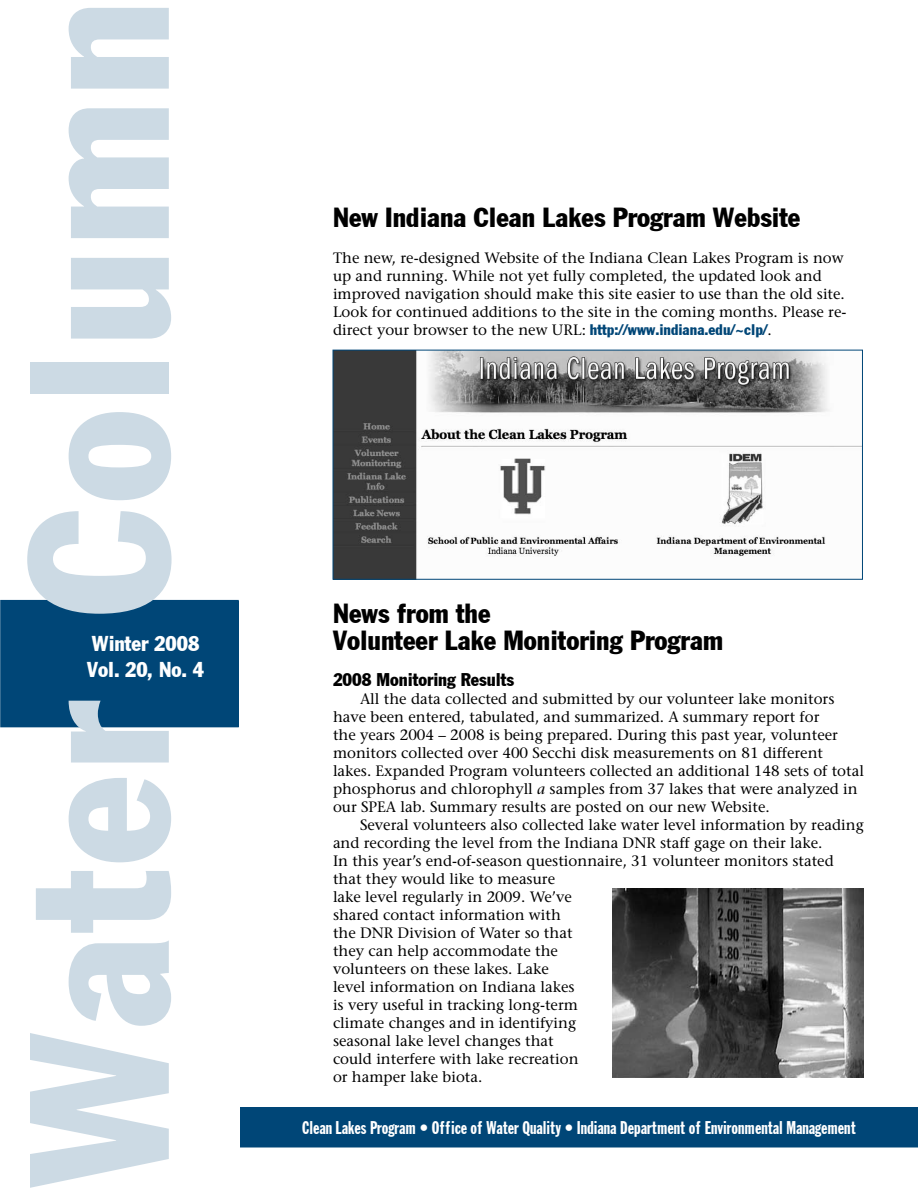
<style>
.page{position:relative;width:918px;height:1188px;background:#fff}
.page>*{position:absolute;margin:0;border:0;box-sizing:border-box;transform-origin:0 0}
.t1{font:195px "Jack Condensed";letter-spacing:.02em;color:#ccdae4}
.t2{font:27px/27px "Jack Condensed";color:#000}
.t3{font:21px/25.2px "Jack Condensed";color:#fff}
.t4{font:18px "Jack Extra Cond";color:#fff}
.t5{font:18px "Jack Condensed";color:#000}
.t6{font:15px/18px "Stone Serif";color:#000}
.s1{font-family:"Jack Condensed";color:#004677}
.s2{font-style:italic}
</style>
<div class="page">
<div style="left:1px;top:601px;width:237px;height:126px;background:#004677"></div>
<div style="left:0;top:600px;width:239px;height:127px;border:2px solid #004677"></div>
<div style="left:241px;top:1108px;width:676px;height:39px;background:#004677"></div>
<div style="left:240px;top:1107px;width:678px;height:41px;border:2px solid #004677"></div>
<img style="left:335px;top:352px;width:526px;height:226px">
<div style="left:333px;top:350px;width:530px;height:230px;border:1px solid #004677"></div>
<img style="left:612px;top:888px;width:252px;height:189px">
<h1 class="t1" style="left:-19px;top:1188px;width:1190px;rotate:-90deg">Water Column</h1>
<h3 class="t3" style="left:87px;top:631px;width:118px">Winter 2008<br>Vol. 20, No. 4</h3>
<h2 class="t2" style="left:333px;top:203px;width:469px">New Indiana Clean Lakes Program Website</h2>
<p class="t6" style="left:333px;top:248px;width:515px">The new, re-designed Website of the Indiana Clean Lakes Program is now up and running. While not yet fully completed, the updated look and improved navigation should make this site easier to use than the old site.<br>Look for continued additions to the site in the coming months. Please re&shy;direct your browser to the new URL: <span class="s1">http://www.indiana.edu/~clp/</span>.</p>
<h2 class="t2" style="left:333px;top:599px;width:391px">News from the<br>Volunteer Lake Monitoring Program</h2>
<p class="t5" style="left:333px;top:668px;width:183px">2008 Monitoring Results</p>
<p class="t6" style="left:333px;top:690px;width:533px;text-indent:27px">All the data collected and submitted by our volunteer lake monitors have been entered, tabulated, and summarized. A summary report for<br>the years 2004 – 2008 is being prepared. During this past year, volunteer monitors collected over 400 Secchi disk measurements on 81 different lakes. Expanded Program volunteers collected an additional 148 sets of total phosphorus and chlorophyll <span class="s2">a</span> samples from 37 lakes that were analyzed in our SPEA lab. Summary results are posted on our new Website.</p>
<p class="t6" style="left:333px;top:816px;width:532px;text-indent:27px">Several volunteers also collected lake water level information by reading and recording the level from the Indiana DNR staff gage on their lake.<br>In this year’s end-of-season questionnaire, 31 volunteer monitors stated that they would like to measure<br>lake level regularly in 2009. We’ve<br>shared contact information with<br>the DNR Division of Water so that<br>they can help accommodate the<br>volunteers on these lakes. Lake<br>level information on Indiana lakes<br>is very useful in tracking long-term<br>climate changes and in identifying<br>seasonal lake level changes that<br>could interfere with lake recreation<br>or hamper lake biota.</p>
<p class="t4" style="left:302px;top:1118px;width:555px">Clean Lakes Program • Office of Water Quality • Indiana Department of Environmental Management</p>
</div>
